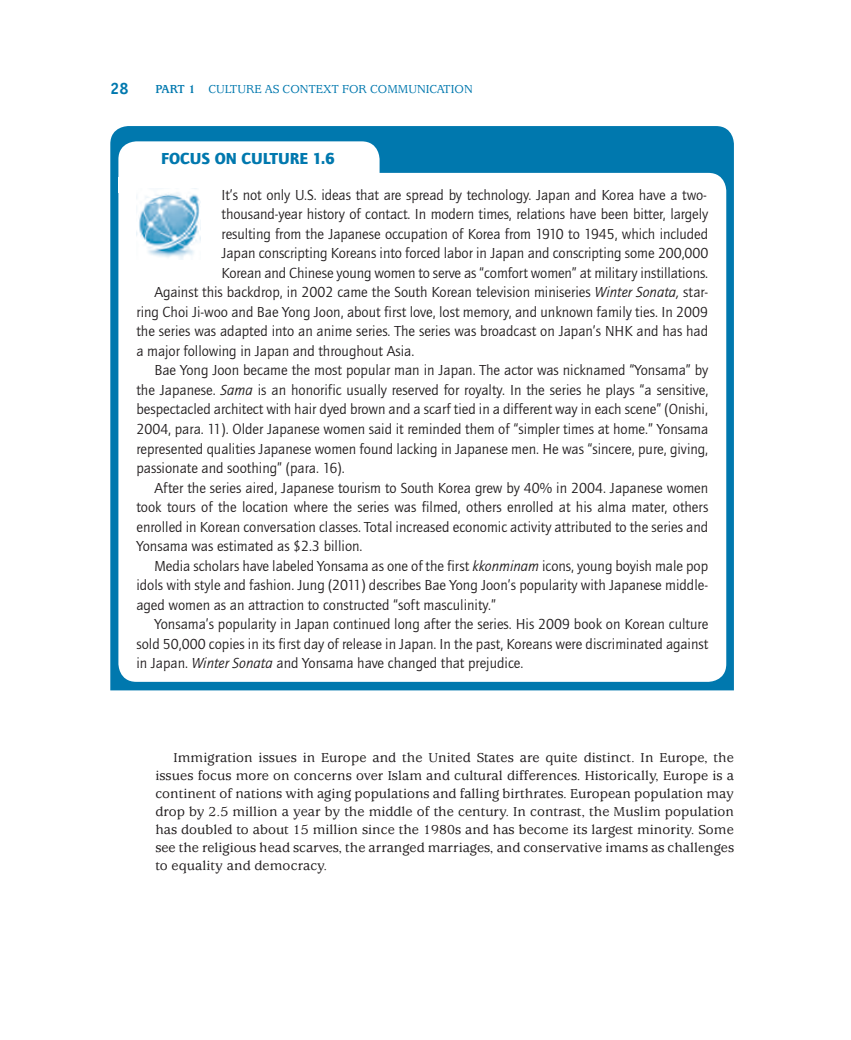
<style>
.page{position:relative;width:851px;height:1040px;background:#fff}
.page>*{position:absolute;margin:0;border:0;box-sizing:border-box;transform-origin:0 0}
.Focus_Question_Head{font:900 16.5px "Quay Sans EF";color:#0078ae}
.t1{font:700 16.5px "Officina Sans";color:#0078ae}
.Boxed_Text{font:15px/19.5px "Quay Sans EF";color:#231f20;text-align:justify}
.t2{font:500 14.25px/18px "Usherwood";letter-spacing:.005em;color:#231f20;text-align:justify}
.t3{font:500 12.75px "Usherwood";color:#0078ae}
.s1{font-weight:700}
.s2{font-style:italic}
</style>
<div class="page">
<div style="left:110px;top:126px;width:624px;height:564px;background:#0078ae"></div>
<div style="left:118px;top:173px;width:608px;height:509px;background:#fff;border-radius:18px"></div>
<svg style="left:118px;top:141px;width:261px;height:38px"></svg>
<img style="left:137px;top:188px;width:63px;height:71px">
<hr style="left:118px;top:177px;width:4px;height:15px;background:#fff">
<p class="t1" style="left:110px;top:78px;width:20px">28</p>
<p class="t3" style="left:155px;top:82px;width:319px"><span class="s1">PART 1</span> CULTURE AS CONTEXT FOR COMMUNICATION</p>
<p class="Focus_Question_Head" style="left:161px;top:148px;width:175px">FOCUS ON CULTURE 1.6</p>
<p class="Boxed_Text" style="left:221px;top:185px;width:488px">It’s not only U.S. ideas that are spread by technology. Japan and Korea have a two&shy;thousand-year history of contact. In modern times, relations have been bitter, largely resulting from the Japanese occupation of Korea from 1910 to 1945, which included Japan conscripting Koreans into forced labor in Japan and conscripting some 200,000<br>Korean and Chinese young women to serve as “comfort women” at military instillations.</p>
<p class="Boxed_Text" style="left:136px;top:283px;width:573px;text-indent:18px">Against this backdrop, in 2002 came the South Korean television miniseries <span class="s2">Winter Sonata,</span> star&shy;ring Choi Ji-woo and Bae Yong Joon, about first love, lost memory, and unknown family ties. In 2009 the series was adapted into an anime series. The series was broadcast on Japan’s NHK and has had a major following in Japan and throughout Asia.</p>
<p class="Boxed_Text" style="left:136px;top:361px;width:573px;text-indent:18px">Bae Yong Joon became the most popular man in Japan. The actor was nicknamed “Yonsama” by the Japanese. <span class="s2">Sama</span> is an honorific usually reserved for royalty. In the series he plays “a sensitive, bespectacled architect with hair dyed brown and a scarf tied in a different way in each scene” (Onishi, 2004, para. 11). Older Japanese women said it reminded them of “simpler times at home.” Yonsama represented qualities Japanese women found lacking in Japanese men. He was “sincere, pure, giving, passionate and soothing” (para. 16).</p>
<p class="Boxed_Text" style="left:136px;top:478px;width:573px;text-indent:18px">After the series aired, Japanese tourism to South Korea grew by 40% in 2004. Japanese women took tours of the location where the series was filmed, others enrolled at his alma mater, others enrolled in Korean conversation classes. Total increased economic activity attributed to the series and Yonsama was estimated as $2.3 billion.</p>
<p class="Boxed_Text" style="left:136px;top:556px;width:573px;text-indent:18px">Media scholars have labeled Yonsama as one of the first <span class="s2">kkonminam</span> icons, young boyish male pop idols with style and fashion. Jung (2011) describes Bae Yong Joon’s popularity with Japanese middle&shy;aged women as an attraction to constructed “soft masculinity.”</p>
<p class="Boxed_Text" style="left:136px;top:614px;width:573px;text-indent:18px">Yonsama’s popularity in Japan continued long after the series. His 2009 book on Korean culture sold 50,000 copies in its first day of release in Japan. In the past, Koreans were discriminated against in Japan. <span class="s2">Winter Sonata</span> and Yonsama have changed that prejudice.</p>
<p class="t2" style="left:155px;top:748px;width:580px;text-indent:18px">Immigration issues in Europe and the United States are quite distinct. In Europe, the issues focus more on concerns over Islam and cultural differences. Historically, Europe is a continent of nations with aging populations and falling birthrates. European population may drop by 2.5 million a year by the middle of the century. In contrast, the Muslim population has doubled to about 15 million since the 1980s and has become its largest minority. Some see the religious head scarves, the arranged marriages, and conservative imams as challenges to equality and democracy.</p>
</div>
